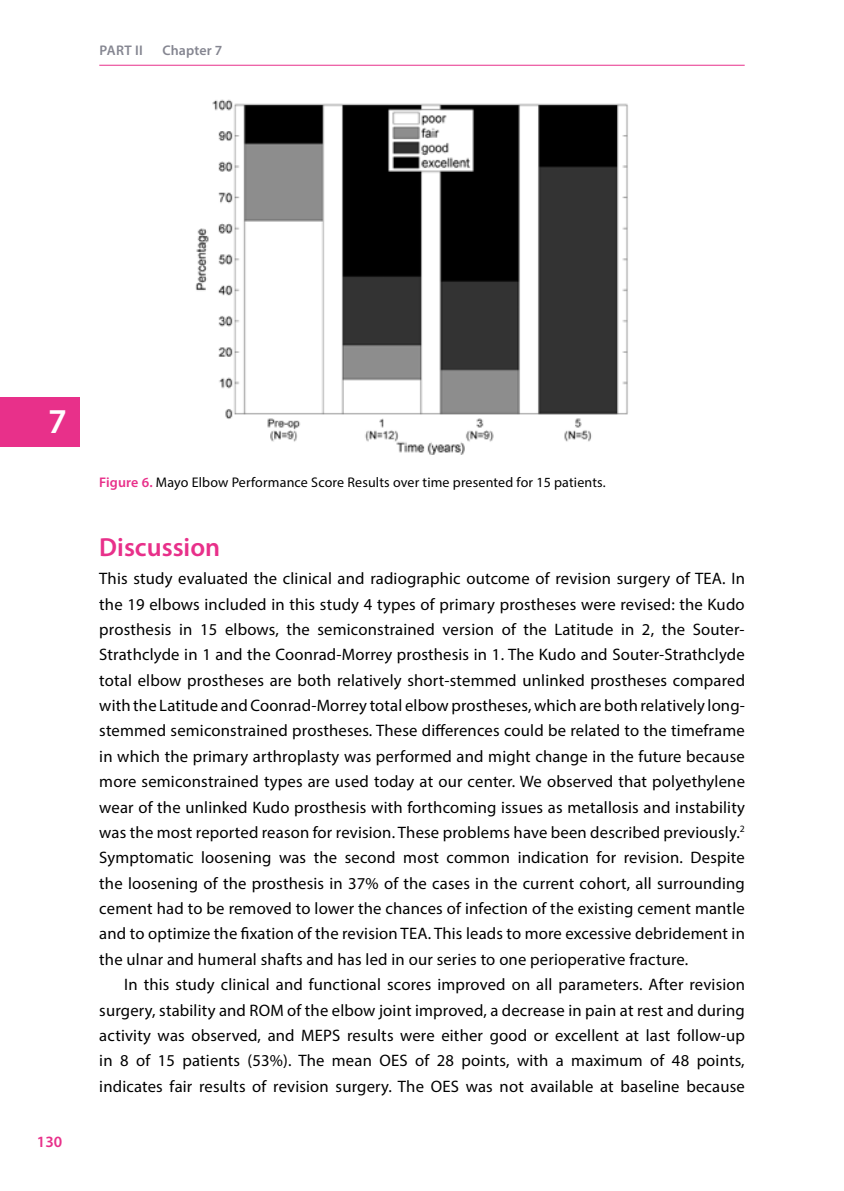
<style>
.page{position:relative;width:844px;height:1191px;background:#fff}
.page>*{position:absolute;margin:0;border:0;box-sizing:border-box;transform-origin:0 0}
.t1{font:600 35px "Myriad Pro";color:#fff}
.Tytuł_1{font:600 26.25px "Myriad Pro";color:#e8308a}
.t2{font:16.62px/25.4px "Myriad Pro";letter-spacing:.01em;color:#000;text-align:justify}
.t3{font:600 15.75px "Myriad Pro";color:#e8308a}
.tab__fig__tytuły{font:14px "Myriad Pro";letter-spacing:.01em;color:#000}
.t4{font:600 14px "Myriad Pro";letter-spacing:.01em;color:#858691}
.s1{font-weight:600;color:#e8308a}
</style>
<div class="page">
<img style="left:195px;top:99px;width:433px;height:356px">
<hr style="left:99px;top:65px;width:645px;height:1px;background:#e8308a">
<div style="left:0;top:397px;width:79px;height:49px;background:#e8308a"></div>
<p class="t4" style="left:99px;top:41px;width:45px">PART II</p>
<p class="t4" style="left:162px;top:41px;width:62px">Chapter 7</p>
<h1 class="t1" style="left:48px;top:399px;width:20px">7</h1>
<p class="t3" style="left:37px;top:1132px;width:27px">130</p>
<p class="tab__fig__tytuły" style="left:99px;top:474px;width:507px"><span class="s1">Figure 6.</span> Mayo Elbow Performance Score Results over time presented for 15 patients.</p>
<p class="Tytuł_1" style="left:99px;top:531px;width:122px">Discussion</p>
<p class="t2" style="left:99px;top:565px;width:647px">This study evaluated the clinical and radiographic outcome of revision surgery of TEA. In the 19 elbows included in this study 4 types of primary prostheses were revised: the Kudo prosthesis in 15 elbows, the semiconstrained version of the Latitude in 2, the Souter-Strathclyde in 1 and the Coonrad-Morrey prosthesis in 1. The Kudo and Souter-Strathclyde total elbow prostheses are both relatively short-stemmed unlinked prostheses compared with the Latitude and Coonrad-Morrey total elbow prostheses, which are both relatively long&shy;stemmed semiconstrained prostheses. These differences could be related to the timeframe in which the primary arthroplasty was performed and might change in the future because more semiconstrained types are used today at our center. We observed that polyethylene wear of the unlinked Kudo prosthesis with forthcoming issues as metallosis and instability was the most reported reason for revision. These problems have been described previously.<sup>2<br></sup>Symptomatic loosening was the second most common indication for revision. Despite the loosening of the prosthesis in 37% of the cases in the current cohort, all surrounding cement had to be removed to lower the chances of infection of the existing cement mantle and to optimize the fixation of the revision TEA. This leads to more excessive debridement in the ulnar and humeral shafts and has led in our series to one perioperative fracture.</p>
<p class="t2" style="left:99px;top:971px;width:647px;text-indent:25px">In this study clinical and functional scores improved on all parameters. After revision surgery, stability and ROM of the elbow joint improved, a decrease in pain at rest and during activity was observed, and MEPS results were either good or excellent at last follow-up in 8 of 15 patients (53%). The mean OES of 28 points, with a maximum of 48 points, indicates fair results of revision surgery. The OES was not available at baseline because</p>
</div>
